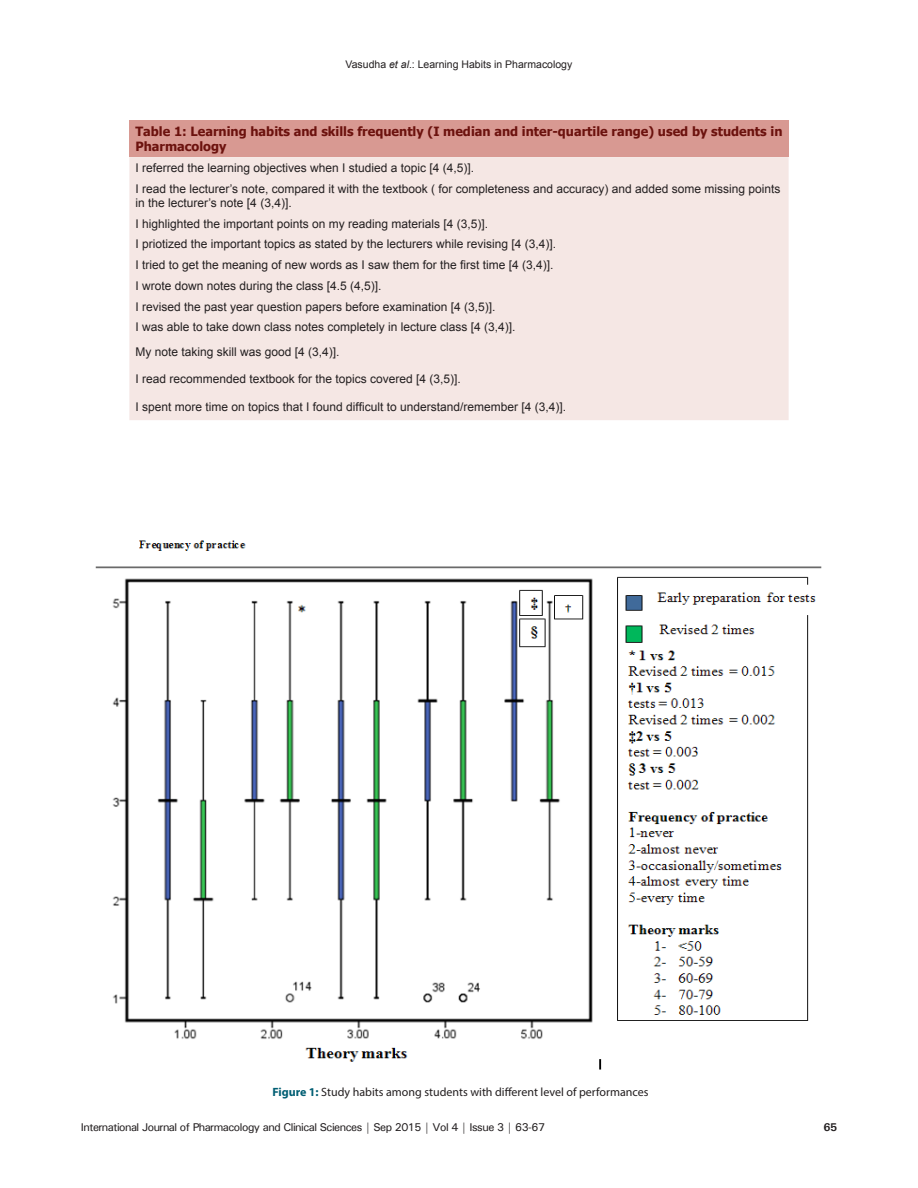
<style>
.page{position:relative;width:918px;height:1188px;background:#fff}
.page>*{position:absolute;margin:0;border:0;box-sizing:border-box;transform-origin:0 0}
.TT{font:700 12.75px/15px "Tahoma";color:#6c120e}
.TB{font:12px/14.4px "Arial";color:#231f20}
.FIG_CAP{font:12px "Myriad Pro";color:#231f20}
.RF{font:500 11.25px "Univers";letter-spacing:-.045em;color:#231f20}
.RF-2{font:700 11.25px "Univers";color:#231f20}
.t1{font:10.5px "Arial";color:#231f20}
.s1{font-style:italic}
.s2{font-weight:700;color:#005e73}
</style>
<div class="page">
<div style="left:129px;top:120px;width:660px;height:37px;background:#d89992"></div>
<div style="left:129px;top:157px;width:660px;height:263px;background:#f5e7e4"></div>
<img style="left:95px;top:540px;width:727px;height:530px">
<p class="t1" style="left:346px;top:58px;width:228px">Vasudha <span class="s1">et al</span>.: Learning Habits in Pharmacology</p>
<p class="TT" style="left:135px;top:123px;width:649px">Table 1: Learning habits and skills frequently (I median and inter-quartile range) used by students in<br>Pharmacology</p>
<p class="TB" style="left:135px;top:161px;width:340px">I referred the learning objectives when I studied a topic [4 (4,5)].</p>
<p class="TB" style="left:135px;top:181px;width:647px">I read the lecturer’s note, compared it with the textbook ( for completeness and accuracy) and added some missing points in the lecturer’s note [4 (3,4)].</p>
<p class="TB" style="left:135px;top:216px;width:354px">I highlighted the important points on my reading materials [4 (3,5)].</p>
<p class="TB" style="left:135px;top:237px;width:422px">I priotized the important topics as stated by the lecturers while revising [4 (3,4)].</p>
<p class="TB" style="left:135px;top:258px;width:420px">I tried to get the meaning of new words as I saw them for the first time [4 (3,4)].</p>
<p class="TB" style="left:135px;top:279px;width:248px">I wrote down notes during the class [4.5 (4,5)].</p>
<p class="TB" style="left:135px;top:299px;width:362px">I revised the past year question papers before examination [4 (3,5)].</p>
<p class="TB" style="left:135px;top:320px;width:382px">I was able to take down class notes completely in lecture class [4 (3,4)].</p>
<p class="TB" style="left:135px;top:344px;width:206px">My note taking skill was good [4 (3,4)].</p>
<p class="TB" style="left:135px;top:372px;width:327px">I read recommended textbook for the topics covered [4 (3,5)].</p>
<p class="TB" style="left:135px;top:399px;width:432px">I spent more time on topics that I found difficult to understand/remember [4 (3,4)].</p>
<p class="FIG_CAP" style="left:272px;top:1085px;width:378px"><span class="s2">Figure 1:</span> Study habits among students with different level of performances</p>
<p class="RF" style="left:81px;top:1120px;width:466px">International Journal of Pharmacology and Clinical Sciences | Sep 2015 | Vol 4 | Issue 3 | 63-67</p>
<p class="RF-2" style="left:824px;top:1120px;width:15px">65</p>
</div>
